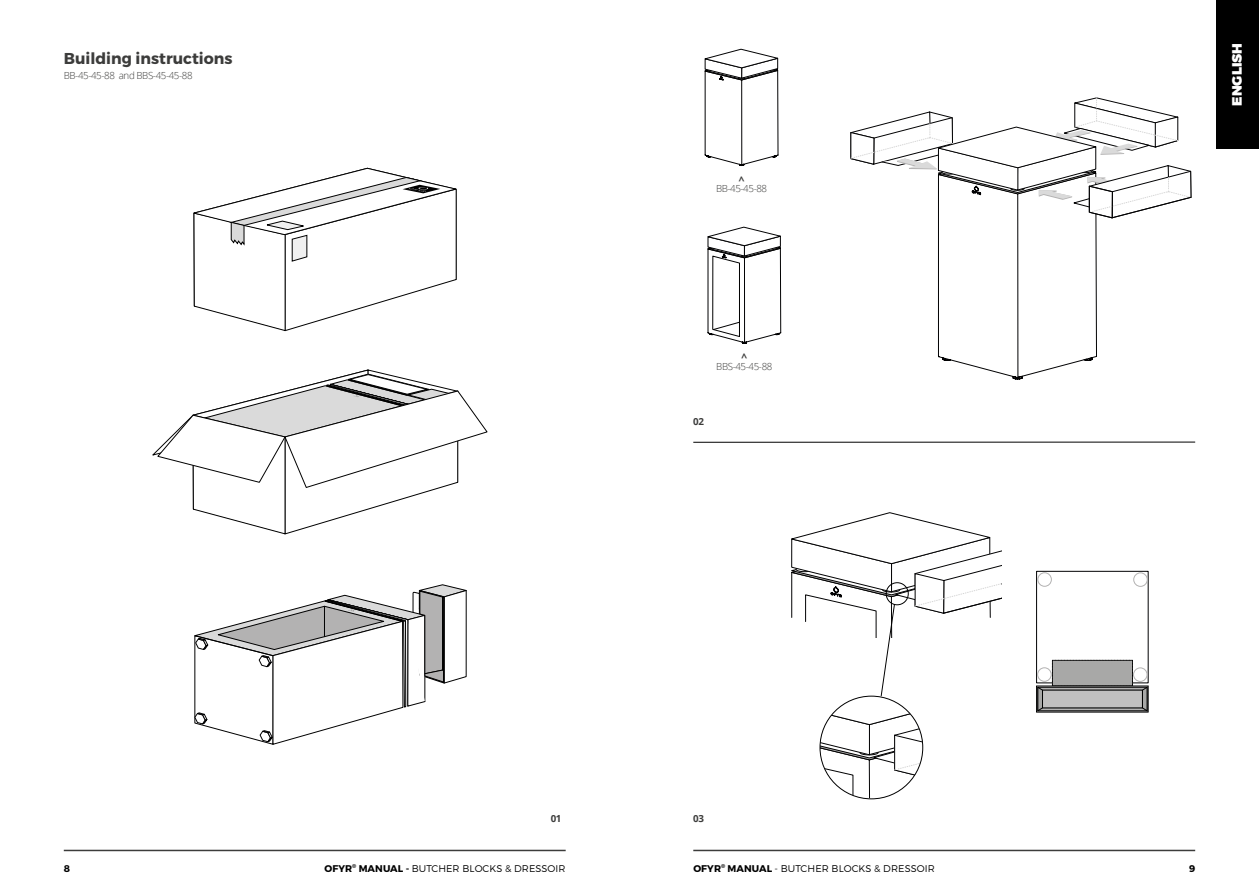
<style>
.page{position:relative;width:1259px;height:893px;background:#fff}
.page>*{position:absolute;margin:0;border:0;box-sizing:border-box;transform-origin:0 0}
.t1{font:700 15.75px "Montserrat";color:#3c3c3b}
.t2{font:900 13.65px "Montserrat";color:#fff}
.t3{font:700 10.5px "Open Sans";color:#3c3c3b}
.t4{font:300 9.75px "Montserrat";letter-spacing:.01em;color:#000}
.t5{font:300 9.75px "Open Sans";letter-spacing:-.04em;color:#3c3c3b}
.t6{font:700 9.75px "Open Sans";color:#3c3c3b}
.t7{font:700 9.75px "Montserrat";color:#000}
.s1{font-weight:700}
</style>
<div class="page">
<div style="left:1216px;top:0;width:43px;height:149px;background:#000"></div>
<hr style="left:64px;top:850px;width:502px;height:1px;background:#3c3c3b">
<hr style="left:693px;top:850px;width:502px;height:1px;background:#3c3c3b">
<hr style="left:693px;top:442px;width:502px;height:1px;background:#000">
<svg style="left:704px;top:49px;width:75px;height:117px"></svg>
<svg style="left:850px;top:97px;width:341px;height:282px"></svg>
<svg style="left:193px;top:168px;width:264px;height:163px"></svg>
<svg style="left:152px;top:369px;width:335px;height:165px"></svg>
<svg style="left:707px;top:227px;width:75px;height:117px"></svg>
<svg style="left:1036px;top:571px;width:112px;height:112px"></svg>
<div style="left:1036px;top:686px;width:112px;height:26px;border:1px solid #000"></div>
<svg style="left:1037px;top:572px;width:110px;height:139px"></svg>
<div style="left:1042px;top:690px;width:100px;height:18px;background:#c1c0c0"></div>
<svg style="left:791px;top:512px;width:210px;height:288px"></svg>
<svg style="left:194px;top:584px;width:273px;height:161px"></svg>
<h1 class="t1" style="left:64px;top:49px;width:170px">Building instructions</h1>
<p class="t5" style="left:64px;top:69px;width:130px">BB-45-45-88 and BBS-45-45-88</p>
<p class="t3" style="left:739px;top:172px;width:7px">^</p>
<p class="t5" style="left:716px;top:182px;width:53px">BB-45-45-88</p>
<p class="t3" style="left:741px;top:350px;width:7px">^</p>
<p class="t5" style="left:716px;top:359px;width:58px">BBS-45-45-88</p>
<p class="t6" style="left:693px;top:414px;width:12px">02</p>
<h2 class="t2" style="left:1228px;top:106px;width:64px;rotate:-90deg">ENGLISH</h2>
<p class="t6" style="left:551px;top:811px;width:12px">01</p>
<p class="t6" style="left:693px;top:811px;width:12px">03</p>
<p class="t7" style="left:64px;top:862px;width:8px">8</p>
<p class="t4" style="left:324px;top:862px;width:243px"><span class="s1">OFYR</span><sup>®</sup> <span class="s1">MANUAL -</span> BUTCHER BLOCKS &amp; DRESSOIR</p>
<p class="t7" style="left:1189px;top:862px;width:8px">9</p>
<p class="t4" style="left:693px;top:862px;width:243px"><span class="s1">OFYR</span><sup>®</sup> <span class="s1">MANUAL</span> - BUTCHER BLOCKS &amp; DRESSOIR</p>
</div>
